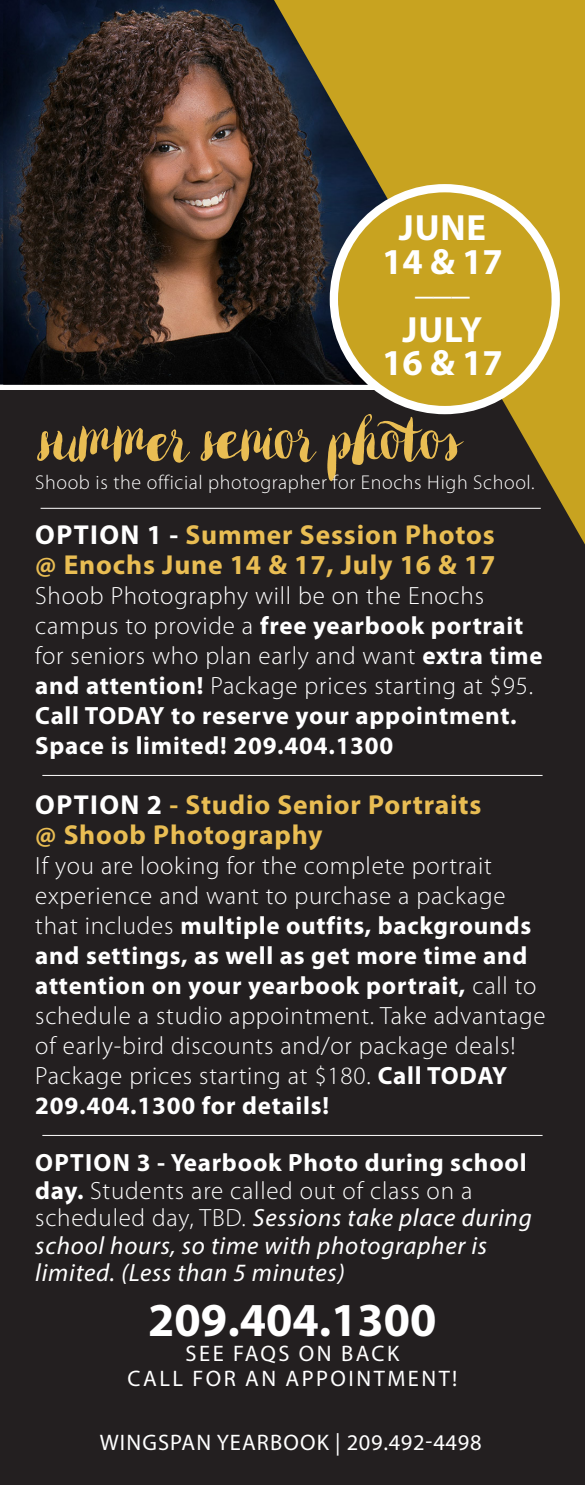
<style>
.page{position:relative;width:585px;height:1485px;background:#fff}
.page>*{position:absolute;margin:0;border:0;box-sizing:border-box;transform-origin:0 0}
.t1{font:67.5px "Minty";letter-spacing:.01em;color:#e9bd53}
.t2{font:700 47.5px "Myriad Pro";color:#fff}
.t3{font:700 36.5px "Myriad Pro";letter-spacing:.01em;color:#fff}
.t4{font:700 27.5px/30px "Myriad Pro";letter-spacing:.03em;color:#e9bd53}
.t5{font:300 25px/30px "Myriad Pro";letter-spacing:.03em;color:#fff}
.t6{font:italic 25px/27.5px "Myriad Pro";letter-spacing:.03em;color:#fff}
.t7{font:700 25px/30px "Myriad Pro";letter-spacing:.03em;color:#fff}
.t8{font:22.5px "Myriad Pro";letter-spacing:.095em;color:#fff}
.t9{font:22.5px "Myriad Pro";letter-spacing:.05em;color:#fff}
.t10{font:300 20px "Myriad Pro";letter-spacing:.03em;color:#fff}
.s1{color:#fff}
.s2{font-weight:700}
.s3{font-weight:300}
.s4{font-weight:700;font-style:normal}
.s5{font-weight:300;font-style:normal}
</style>
<div class="page">
<div style="left:0;top:391px;width:585px;height:1094px;background:#231f20"></div>
<img style="left:3px;top:0;width:271px;height:385px">
<svg style="left:274px;top:0;width:311px;height:544px;fill:#c8a320"></svg>
<div style="left:334px;top:188px;width:222px;height:222px;background:#c8a320;border-radius:50%"></div>
<div style="left:330px;top:184px;width:230px;height:230px;border:8px solid #fff;border-radius:50%"></div>
<hr style="left:42px;top:1135px;width:501px;height:1px;background:#fff">
<hr style="left:42px;top:775px;width:501px;height:1px;background:#fff">
<hr style="left:41px;top:508px;width:500px;height:1px;background:#fff">
<p class="t3" style="left:399px;top:204px;width:88px">JUNE</p>
<p class="t3" style="left:382px;top:238px;width:122px">14 &amp; 17</p>
<p class="t3" style="left:415px;top:258px;width:56px">___</p>
<p class="t3" style="left:403px;top:306px;width:81px">JULY</p>
<p class="t3" style="left:382px;top:339px;width:122px">16 &amp; 17</p>
<p class="t1" style="left:39px;top:403px;width:427px">summer senior photos</p>
<p class="t10" style="left:35px;top:471px;width:501px">Shoob is the official photographer for Enochs High School.</p>
<p class="t4" style="left:35px;top:519px;width:462px"><span class="s1">OPTION 1 -</span> Summer Session Photos @ Enochs June 14 &amp; 17, July 16 &amp; 17</p>
<p class="t5" style="left:35px;top:581px;width:509px">Shoob Photography will be on the Enochs campus to provide a <span class="s2">free yearbook portrait </span>for seniors who plan early and want <span class="s2">extra time and attention!</span> Package prices starting at $95.</p>
<p class="t7" style="left:35px;top:700px;width:483px">Call TODAY to reserve your appointment.<br>Space is limited! 209.404.1300</p>
<p class="t4" style="left:35px;top:789px;width:448px"><span class="s1">OPTION 2</span> - Studio Senior Portraits</p>
<p class="t4" style="left:35px;top:819px;width:289px">@ Shoob Photography</p>
<p class="t5" style="left:35px;top:851px;width:512px">If you are looking for the complete portrait experience and want to purchase a package that includes <span class="s2">multiple outfits, backgrounds and settings, as well as get more time and attention on your yearbook portrait,</span> call to schedule a studio appointment. Take advantage of early-bird discounts and/or package deals!</p>
<p class="t7" style="left:35px;top:1060px;width:473px"><span class="s3">Package prices starting at $180.</span> Call TODAY<br>209.404.1300 for details!</p>
<p class="t6" style="left:35px;top:1149px;width:498px"><span class="s4">OPTION 3 - Yearbook Photo during school day.</span> <span class="s5">Students are called out of class on a scheduled day, TBD.</span> Sessions take place during school hours, so time with photographer is limited. (Less than 5 minutes)</p>
<p class="t2" style="left:148px;top:1289px;width:290px">209.404.1300</p>
<p class="t8" style="left:186px;top:1340px;width:215px">SEE FAQS ON BACK</p>
<p class="t8" style="left:128px;top:1365px;width:331px">CALL FOR AN APPOINTMENT!</p>
<p class="t9" style="left:100px;top:1428px;width:383px">WINGSPAN YEARBOOK | 209.492-4498</p>
</div>
